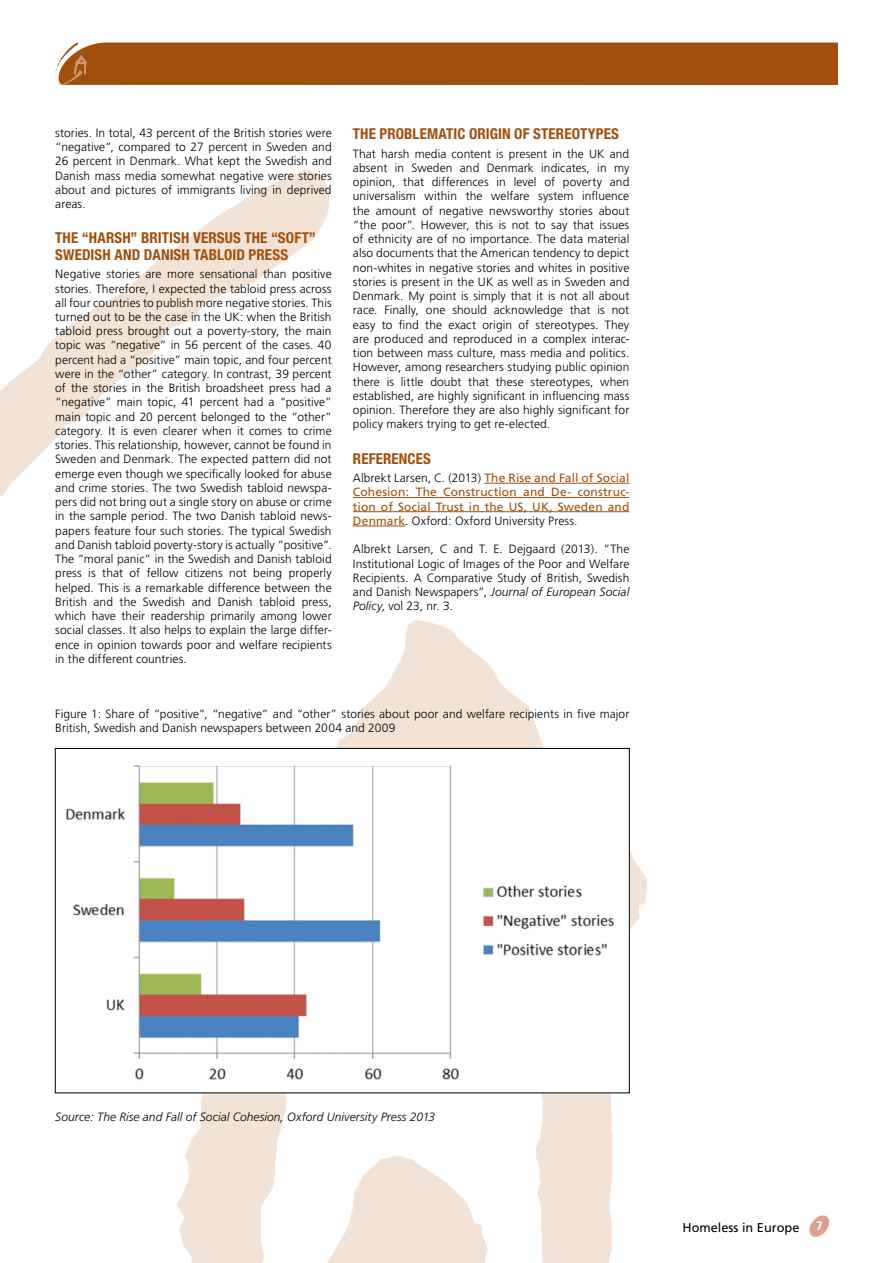
<style>
.page{position:relative;width:893px;height:1263px;background:#fff}
.page>*{position:absolute;margin:0;border:0;box-sizing:border-box;transform-origin:0 0}
.t1{font:700 condensed 15px/16.5px "Helvetica Neue";letter-spacing:.005em;color:#a14f0c}
.t2{font:12.75px "Frutiger";color:#000}
.t3{font:300 12px/14.2px "Frutiger";letter-spacing:.005em;color:#000;text-align:justify}
.t4{font:12px/14.2px "Frutiger";letter-spacing:.015em;color:#a14f0c;text-align:justify}
.t5{font:italic 300 12px "Frutiger";letter-spacing:.005em;color:#000}
.t6{font:700 12px "Frutiger";color:#fff}
.s1{font-weight:300;color:#000}
.s2{font-style:italic}
</style>
<div class="page">
<img style="left:0;top:170px;width:646px;height:1093px">
<div style="left:55px;top:43px;width:783px;height:42px;background:#a14f0c"></div>
<svg style="left:809px;top:1215px;width:21px;height:22px"></svg>
<hr style="left:484px;top:483px;width:145px;height:1px;background:#a14f0c">
<hr style="left:353px;top:497px;width:276px;height:1px;background:#a14f0c">
<hr style="left:353px;top:511px;width:276px;height:1px;background:#a14f0c">
<hr style="left:353px;top:526px;width:52px;height:1px;background:#a14f0c">
<img style="left:57px;top:750px;width:571px;height:341px">
<p class="t3" style="left:55px;top:126px;width:278px">stories. In total, 43 percent of the British stories were “negative”, compared to 27 percent in Sweden and 26 percent in Denmark. What kept the Swedish and Danish mass media somewhat negative were stories about and pictures of immigrants living in deprived areas.</p>
<p class="t1" style="left:55px;top:229px;width:262px">THE “HARSH” BRITISH VERSUS THE “SOFT”<br>SWEDISH AND DANISH TABLOID PRESS</p>
<p class="t3" style="left:55px;top:267px;width:278px">Negative stories are more sensational than positive stories. Therefore, I expected the tabloid press across all four countries to publish more negative stories. This turned out to be the case in the UK: when the British tabloid press brought out a poverty-story, the main topic was “negative” in 56 percent of the cases. 40 percent had a “positive” main topic, and four percent were in the “other” category. In contrast, 39 percent of the stories in the British broadsheet press had a “negative” main topic, 41 percent had a “positive” main topic and 20 percent belonged to the “other” category. It is even clearer when it comes to crime stories. This relationship, however, cannot be found in Sweden and Denmark. The expected pattern did not emerge even though we specifically looked for abuse and crime stories. The two Swedish tabloid newspa&shy;pers did not bring out a single story on abuse or crime in the sample period. The two Danish tabloid news&shy;papers feature four such stories. The typical Swedish and Danish tabloid poverty-story is actually “positive”.<br>The “moral panic” in the Swedish and Danish tabloid press is that of fellow citizens not being properly helped. This is a remarkable difference between the British and the Swedish and Danish tabloid press, which have their readership primarily among lower social classes. It also helps to explain the large differ&shy;ence in opinion towards poor and welfare recipients in the different countries.</p>
<p class="t1" style="left:353px;top:125px;width:268px">THE PROBLEMATIC ORIGIN OF STEREOTYPES</p>
<p class="t3" style="left:353px;top:146px;width:278px">That harsh media content is present in the UK and absent in Sweden and Denmark indicates, in my opinion, that differences in level of poverty and universalism within the welfare system influence the amount of negative newsworthy stories about “the poor”. However, this is not to say that issues of ethnicity are of no importance. The data material also documents that the American tendency to depict non-whites in negative stories and whites in positive stories is present in the UK as well as in Sweden and Denmark. My point is simply that it is not all about race. Finally, one should acknowledge that is not easy to find the exact origin of stereotypes. They are produced and reproduced in a complex interac&shy;tion between mass culture, mass media and politics.<br>However, among researchers studying public opinion there is little doubt that these stereotypes, when established, are highly significant in influencing mass opinion. Therefore they are also highly significant for policy makers trying to get re-elected.</p>
<p class="t1" style="left:353px;top:450px;width:80px">REFERENCES</p>
<p class="t4" style="left:353px;top:471px;width:278px"><span class="s1">Albrekt Larsen, C. (2013)</span> The Rise and Fall of Social Cohesion: The Construction and De- construc&shy;tion of Social Trust in the US, UK, Sweden and Denmark<span class="s1">. Oxford: Oxford University Press.</span></p>
<p class="t3" style="left:353px;top:542px;width:278px">Albrekt Larsen, C and T. E. Dejgaard (2013). “The Institutional Logic of Images of the Poor and Welfare Recipients. A Comparative Study of British, Swedish and Danish Newspapers”, <span class="s2">Journal of European Social Policy</span>, vol 23, nr. 3.</p>
<p class="t3" style="left:55px;top:707px;width:576px">Figure 1: Share of “positive”, “negative” and “other” stories about poor and welfare recipients in five major<br>British, Swedish and Danish newspapers between 2004 and 2009</p>
<p class="t5" style="left:55px;top:1110px;width:382px">Source: The Rise and Fall of Social Cohesion, Oxford University Press 2013</p>
<p class="t2" style="left:682px;top:1220px;width:118px">Homeless in Europe</p>
<p class="t6" style="left:816px;top:1219px;width:8px">7</p>
</div>
